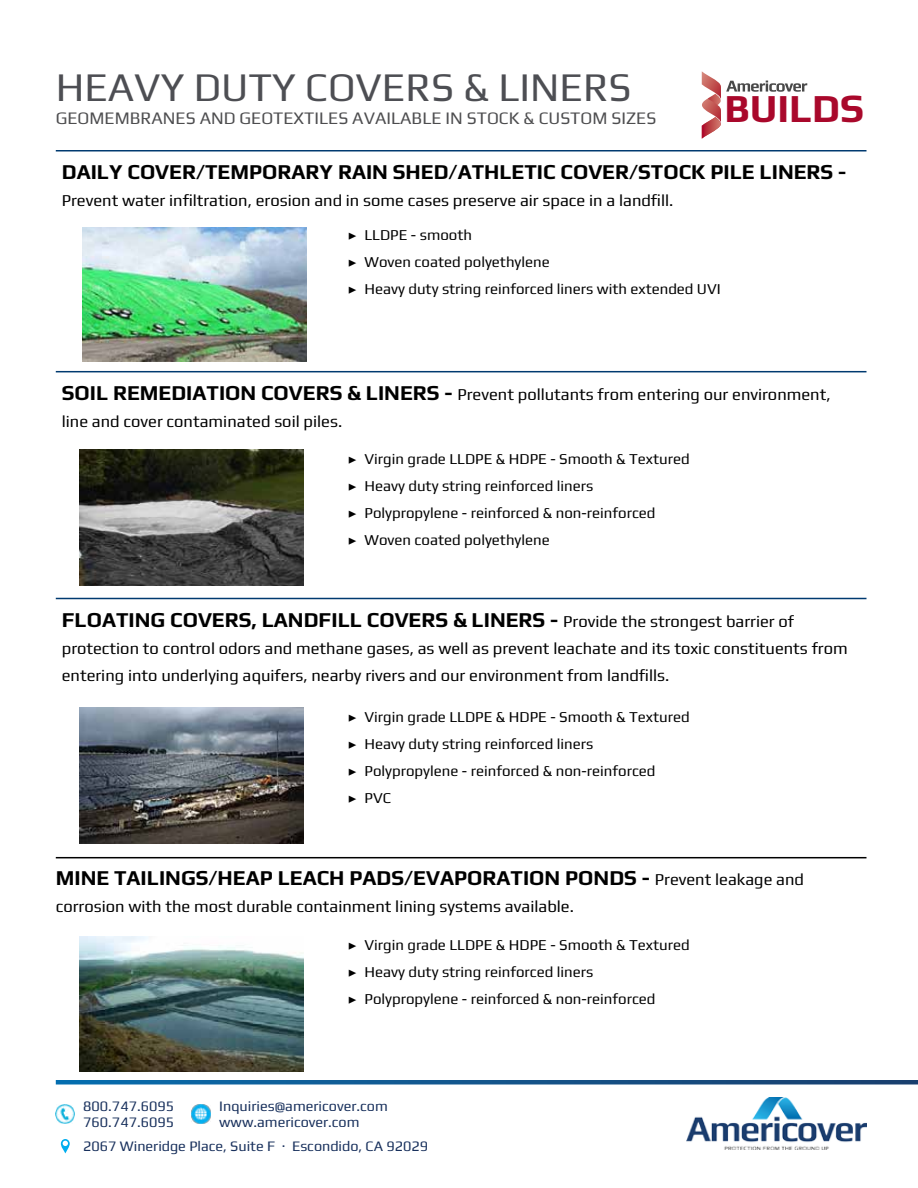
<style>
.page{position:relative;width:918px;height:1188px;background:#fff}
.page>*{position:absolute;margin:0;border:0;box-sizing:border-box;transform-origin:0 0}
.t1{font:40.5px "Play";color:#4d4e53}
.t2{font:700 39.45px "Play";color:#a9082b}
.t3{font:700 21px "Play";color:#000}
.t4{font:17.55px "Play";color:#4d4d4f}
.t5{font:16.5px/27px "Play";color:#000}
.t6{font:15px/27px "Play";color:#000}
.t7{font:14.4px/16.2px "Play";color:#18305c}
.s1{font-family:"Minion Pro"}
.s2{font-weight:700;font-size:21px}
.s3{font-weight:400;font-size:16.5px}
</style>
<div class="page">
<svg style="left:701px;top:71px;width:106px;height:68px"></svg>
<img style="left:686px;top:1097px;width:181px;height:53px">
<svg style="left:56px;top:1080px;width:862px;height:4px;background:#12558c"></svg>
<img style="left:56px;top:1105px;width:19px;height:19px">
<img style="left:192px;top:1105px;width:19px;height:19px">
<svg style="left:61px;top:1139px;width:9px;height:14px"></svg>
<svg style="left:63px;top:1141px;width:5px;height:5px"></svg>
<hr style="left:56px;top:371px;width:277px;height:1px;background:#003a70">
<hr style="left:333px;top:371px;width:534px;height:1px;background:#003a70">
<hr style="left:56px;top:598px;width:277px;height:1px;background:#003a70">
<hr style="left:333px;top:598px;width:534px;height:1px;background:#003a70">
<hr style="left:56px;top:857px;width:277px;height:1px;background:#000">
<hr style="left:333px;top:857px;width:534px;height:1px;background:#000">
<hr style="left:56px;top:150px;width:277px;height:2px;background:#003a70">
<hr style="left:333px;top:150px;width:534px;height:2px;background:#003a70">
<img style="left:83px;top:228px;width:223px;height:133px">
<img style="left:80px;top:450px;width:223px;height:135px">
<img style="left:80px;top:708px;width:223px;height:135px">
<img style="left:80px;top:936px;width:223px;height:135px">
<h1 class="t1" style="left:56px;top:59px;width:577px">HEAVY DUTY COVERS &amp; LINERS</h1>
<p class="t4" style="left:56px;top:106px;width:602px">GEOMEMBRANES AND GEOTEXTILES AVAILABLE IN STOCK &amp; CUSTOM SIZES</p>
<h2 class="t2" style="left:725px;top:80px;width:141px">BUILDS</h2>
<h3 class="t3" style="left:62px;top:157px;width:786px">DAILY COVER/TEMPORARY RAIN SHED/ATHLETIC COVER/STOCK PILE LINERS -</h3>
<p class="t5" style="left:62px;top:186px;width:613px">Prevent water infiltration, erosion and in some cases preserve air space in a landfill.</p>
<p class="t6" style="left:348px;top:221px;width:374px"><span class="s1">▶</span> LLDPE - smooth<br><span class="s1">▶</span> Woven coated polyethylene<br><span class="s1">▶</span> Heavy duty string reinforced liners with extended UVI</p>
<p class="t5" style="left:62px;top:380px;width:770px"><span class="s2">SOIL REMEDIATION COVERS &amp; LINERS -</span> Prevent pollutants from entering our environment, line and cover contaminated soil piles.</p>
<p class="t6" style="left:348px;top:444px;width:343px"><span class="s1">▶</span> Virgin grade LLDPE &amp; HDPE - Smooth &amp; Textured <span class="s1">▶</span> Heavy duty string reinforced liners<br><span class="s1">▶</span> Polypropylene - reinforced &amp; non-reinforced<br><span class="s1">▶</span> Woven coated polyethylene</p>
<h3 class="t3" style="left:62px;top:605px;width:734px">FLOATING COVERS, LANDFILL COVERS &amp; LINERS - <span class="s3">Provide the strongest barrier of</span></h3>
<p class="t5" style="left:62px;top:634px;width:788px">protection to control odors and methane gases, as well as prevent leachate and its toxic constituents from entering into underlying aquifers, nearby rivers and our environment from landfills.</p>
<p class="t6" style="left:348px;top:702px;width:343px"><span class="s1">▶</span> Virgin grade LLDPE &amp; HDPE - Smooth &amp; Textured <span class="s1">▶</span> Heavy duty string reinforced liners<br><span class="s1">▶</span> Polypropylene - reinforced &amp; non-reinforced<br><span class="s1">▶</span> PVC</p>
<h3 class="t3" style="left:56px;top:863px;width:750px">MINE TAILINGS/HEAP LEACH PADS/EVAPORATION PONDS - <span class="s3">Prevent leakage and</span></h3>
<p class="t5" style="left:56px;top:892px;width:520px">corrosion with the most durable containment lining systems available.</p>
<p class="t6" style="left:348px;top:931px;width:343px"><span class="s1">▶</span> Virgin grade LLDPE &amp; HDPE - Smooth &amp; Textured <span class="s1">▶</span> Heavy duty string reinforced liners<br><span class="s1">▶</span> Polypropylene - reinforced &amp; non-reinforced</p>
<p class="t7" style="left:219px;top:1097px;width:170px">Inquiries@americover.com www.americover.com</p>
<p class="t7" style="left:83px;top:1097px;width:92px">800.747.6095<br>760.747.6095</p>
<p class="t7" style="left:83px;top:1137px;width:347px">2067 Wineridge Place, Suite F ∙ Escondido, CA 92029</p>
</div>
